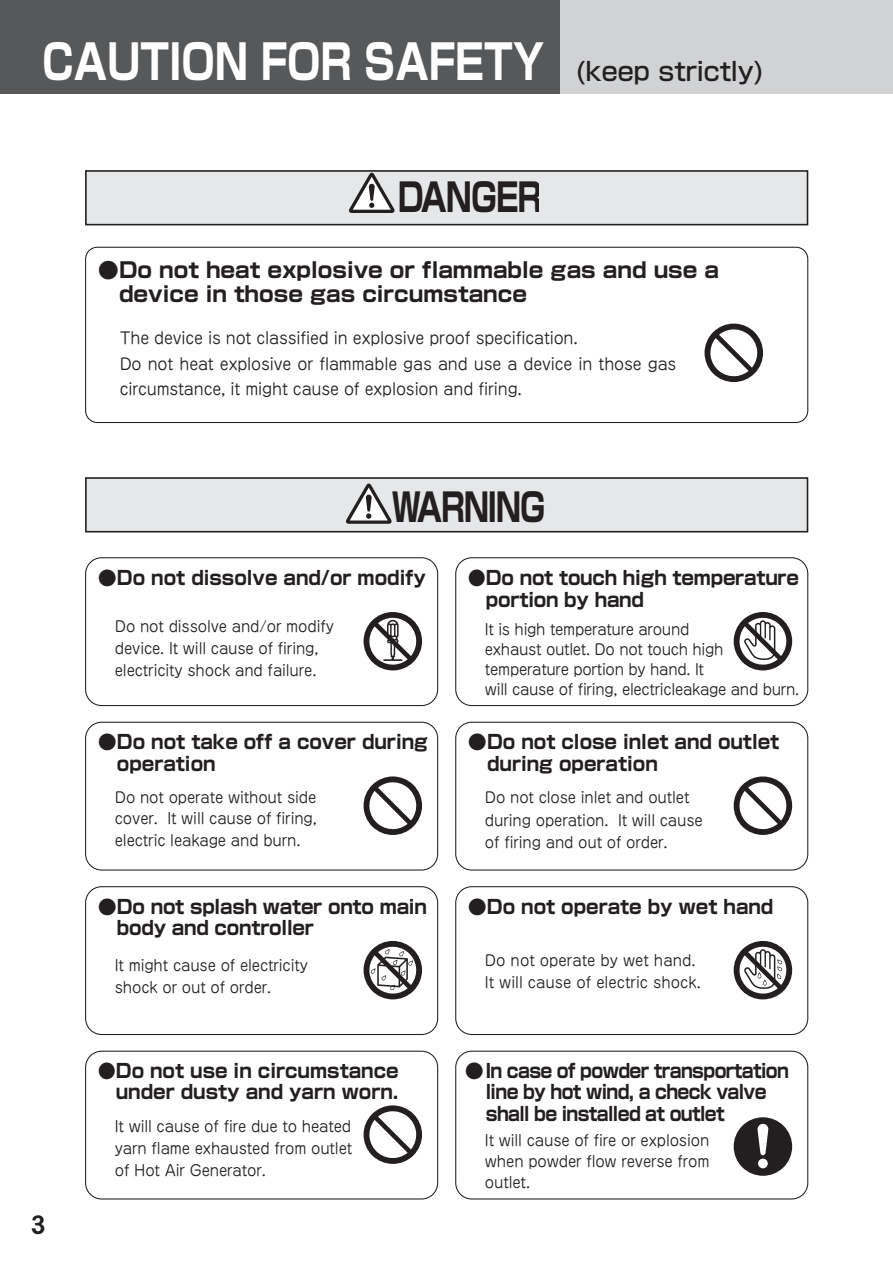
<style>
.page{position:relative;width:893px;height:1262px;background:#fff}
.page>*{position:absolute;margin:0;border:0;box-sizing:border-box;transform-origin:0 0}
.t1{font:700 47.85px "Shin Go";color:#fff;scale:.8 1}
.t2{font:700 38.85px "Shin Go";letter-spacing:-.04em;color:#231f20;scale:.75 1}
.t3{font:700 38.85px "Shin Go";letter-spacing:-.04em;color:#231f20;scale:.77 1}
.t4{font:500 25.5px "Shin Go";color:#231f20}
.t5{font:25.5px "DFPHS Gothic CID W7";color:#231f20}
.t6{font:700 21.3px/24.5px "Shin Go";color:#231f20}
.t7{font:700 19.2px/21.3px "Shin Go";color:#231f20}
.t8{font:700 19.2px/22.4px "Shin Go";color:#231f20;scale:.95 1}
.t9{font:700 19.2px/21.3px "Shin Go";letter-spacing:-.035em;color:#231f20}
.t10{font:15.9px/25.5px "Jun 201";letter-spacing:-.01em;color:#231f20}
.t11{font:14.85px/22.4px "Jun 201";letter-spacing:-.01em;color:#231f20}
.s1{font-weight:500}
</style>
<div class="page">
<div style="left:0;top:0;width:561px;height:94px;background:#57585a"></div>
<div style="left:561px;top:0;width:331px;height:94px;background:#d1d2d4"></div>
<svg style="left:85px;top:557px;width:353px;height:149px"></svg>
<div style="left:86px;top:171px;width:721px;height:54px;background:#e6e7e9"></div>
<svg style="left:349px;top:173px;width:46px;height:40px"></svg>
<div style="left:85px;top:170px;width:723px;height:55px;border:2px solid #231f20"></div>
<div style="left:86px;top:478px;width:721px;height:54px;background:#e6e7e9"></div>
<svg style="left:346px;top:483px;width:46px;height:41px"></svg>
<div style="left:85px;top:477px;width:723px;height:55px;border:2px solid #231f20"></div>
<svg style="left:363px;top:612px;width:59px;height:58px"></svg>
<div style="left:115px;top:619px;width:235px;height:70px;background:#fff"></div>
<svg style="left:85px;top:886px;width:353px;height:149px"></svg>
<svg style="left:363px;top:941px;width:59px;height:58px"></svg>
<div style="left:115px;top:958px;width:233px;height:60px;background:#fff"></div>
<svg style="left:85px;top:721px;width:353px;height:149px"></svg>
<svg style="left:363px;top:776px;width:59px;height:59px"></svg>
<div style="left:115px;top:790px;width:236px;height:74px;background:#fff"></div>
<svg style="left:455px;top:557px;width:353px;height:149px"></svg>
<svg style="left:455px;top:721px;width:353px;height:149px"></svg>
<svg style="left:733px;top:776px;width:59px;height:59px"></svg>
<div style="left:485px;top:790px;width:233px;height:74px;background:#fff"></div>
<svg style="left:455px;top:886px;width:353px;height:149px"></svg>
<svg style="left:733px;top:941px;width:59px;height:58px"></svg>
<div style="left:485px;top:952px;width:233px;height:63px;background:#fff"></div>
<svg style="left:85px;top:1050px;width:353px;height:149px"></svg>
<svg style="left:363px;top:1105px;width:59px;height:58px"></svg>
<div style="left:115px;top:1118px;width:243px;height:74px;background:#fff"></div>
<svg style="left:455px;top:1050px;width:353px;height:149px"></svg>
<div style="left:485px;top:1132px;width:241px;height:61px;background:#fff"></div>
<svg style="left:85px;top:247px;width:723px;height:176px"></svg>
<svg style="left:704px;top:323px;width:59px;height:59px"></svg>
<div style="left:120px;top:330px;width:556px;height:84px;background:#fff"></div>
<div style="left:727px;top:606px;width:72px;height:71px;background:#fff"></div>
<svg style="left:733px;top:612px;width:59px;height:58px"></svg>
<svg style="left:733px;top:1117px;width:59px;height:58px"></svg>
<h1 class="t1" style="left:43px;top:44px;width:628px">CAUTION FOR SAFETY</h1>
<h3 class="t4" style="left:574px;top:61px;width:192px">(keep strictly)</h3>
<h2 class="t3" style="left:398px;top:182px;width:189px">DANGER</h2>
<h3 class="t6" style="left:119px;top:260px;width:601px;text-indent:-21px"><span class="s1">●</span>Do not heat explosive or flammable gas and use a device in those gas circumstance</h3>
<p class="t10" style="left:120px;top:328px;width:558px">The device is not classified in explosive proof specification.<br>Do not heat explosive or flammable gas and use a device in those gas circumstance, it might cause of explosion and firing.</p>
<h2 class="t2" style="left:392px;top:492px;width:206px">WARNING</h2>
<h3 class="t5" style="left:31px;top:1215px;width:16px">3</h3>
<p class="t7" style="left:98px;top:569px;width:329px">●Do not dissolve and/or modify</p>
<p class="t11" style="left:115px;top:617px;width:221px">Do not dissolve and/or modify device. It will cause of firing, electricity shock and failure.</p>
<p class="t7" style="left:117px;top:734px;width:312px;text-indent:-19px">●Do not take off a cover during operation</p>
<p class="t11" style="left:115px;top:789px;width:204px;line-height:21.3px;text-align:justify">Do not operate without side cover. It will cause of firing, electric leakage and burn.</p>
<p class="t7" style="left:117px;top:898px;width:311px;text-indent:-19px">●Do not splash water onto main body and controller</p>
<p class="t11" style="left:115px;top:956px;width:195px">It might cause of electricity shock or out of order.</p>
<p class="t8" style="left:98px;top:1062px;width:318px;line-height:21.3px;text-align:right">●Do not use in circumstance under dusty and yarn worn.</p>
<p class="t11" style="left:115px;top:1116px;width:239px;text-align:justify">It will cause of fire due to heated yarn flame exhausted from outlet of Hot Air Generator.</p>
<p class="t8" style="left:486px;top:569px;width:331px;text-indent:-18px">●Do not touch high temperature portion by hand</p>
<p class="t11" style="left:485px;top:621px;width:316px;line-height:20.2px">It is high temperature around<br>exhaust outlet. Do not touch high temperature portion by hand. It<br>will cause of firing, electricleakage and burn.</p>
<p class="t7" style="left:487px;top:734px;width:294px;text-indent:-19px">●Do not close inlet and outlet during operation</p>
<p class="t11" style="left:485px;top:788px;width:219px">Do not close inlet and outlet during operation. It will cause of firing and out of order.</p>
<p class="t7" style="left:468px;top:898px;width:307px">●Do not operate by wet hand</p>
<p class="t11" style="left:485px;top:951px;width:217px">Do not operate by wet hand.<br>It will cause of electric shock.</p>
<p class="t9" style="left:486px;top:1062px;width:304px;text-indent:-21px">●In case of powder transportation line by hot wind, a check valve shall be installed at outlet</p>
<p class="t11" style="left:485px;top:1131px;width:226px;line-height:21.3px;text-align:justify">It will cause of fire or explosion when powder flow reverse from outlet.</p>
</div>
